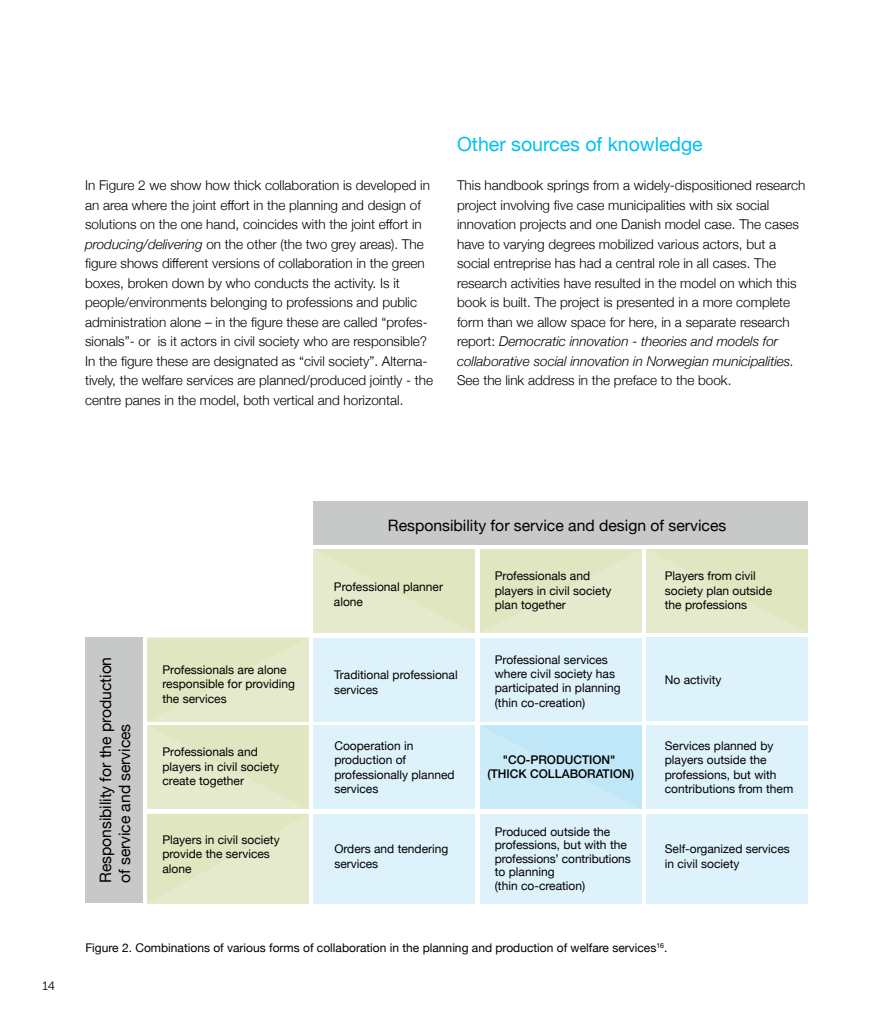
<style>
.page{position:relative;width:893px;height:1021px;background:#fff}
.page>*{position:absolute;margin:0;border:0;box-sizing:border-box;transform-origin:0 0}
.t1{font:19.5px "Helvetica Neue";color:#00c0f3}
.t2{font:15.75px/18.9px "Helvetica Neue";letter-spacing:-.005em;color:#000}
.t3{font:300 13.5px/19.5px "Helvetica Neue";color:#000}
.t4{font:12px/14.4px "Helvetica Neue";color:#000}
.t5{font:500 12px/14.4px "Helvetica Neue";color:#000;text-align:center}
.t6{font:12px "Museo Sans 300";color:#000}
.s1{font-style:italic}
</style>
<div class="page">
<div style="left:85px;top:637px;width:58px;height:266px;background:#c7c9c8"></div>
<svg style="left:147px;top:549px;width:661px;height:354px;background:#e2efe6"></svg>
<div style="left:314px;top:813px;width:161px;height:90px;background:#def2fb"></div>
<div style="left:646px;top:637px;width:162px;height:84px;background:#def2fb"></div>
<div style="left:314px;top:501px;width:494px;height:43px;background:#c7c9c8"></div>
<p class="t3" style="left:85px;top:175px;width:350px">In Figure 2 we show how thick collaboration is developed in an area where the joint effort in the planning and design of solutions on the one hand, coincides with the joint effort in <span class="s1">producing/delivering</span> on the other (the two grey areas). The figure shows different versions of collaboration in the green boxes, broken down by who conducts the activity. Is it people/environments belonging to professions and public administration alone – in the figure these are called “profes&shy;sionals”- or is it actors in civil society who are responsible?<br>In the figure these are designated as “civil society”. Alterna&shy;tively, the welfare services are planned/produced jointly - the centre panes in the model, both vertical and horizontal.</p>
<h1 class="t1" style="left:457px;top:130px;width:247px">Other sources of knowledge</h1>
<p class="t3" style="left:457px;top:175px;width:350px">This handbook springs from a widely-dispositioned research project involving five case municipalities with six social innovation projects and one Danish model case. The cases have to varying degrees mobilized various actors, but a social entreprise has had a central role in all cases. The research activities have resulted in the model on which this book is built. The project is presented in a more complete form than we allow space for here, in a separate research report: <span class="s1">Democratic innovation - theories and models for collaborative social innovation in Norwegian municipalities.</span></p>
<p class="t3" style="left:457px;top:370px;width:276px">See the link address in the preface to the book.</p>
<p class="t6" style="left:43px;top:979px;width:14px">14</p>
<p class="t2" style="left:388px;top:517px;width:340px">Responsibility for service and design of services</p>
<p class="t4" style="left:334px;top:580px;width:111px">Professional planner alone</p>
<p class="t4" style="left:495px;top:569px;width:118px">Professionals and players in civil society plan together</p>
<p class="t4" style="left:665px;top:569px;width:109px">Players from civil society plan outside the professions</p>
<p class="t4" style="left:495px;top:652px;width:127px">Professional services where civil society has participated in planning (thin co-creation)</p>
<p class="t2" style="left:97px;top:883px;width:228px;rotate:-90deg">Responsibility for the production of service and services</p>
<p class="t4" style="left:162px;top:663px;width:134px">Professionals are alone responsible for providing the services</p>
<p class="t4" style="left:334px;top:668px;width:125px">Traditional professional services</p>
<p class="t4" style="left:665px;top:673px;width:58px">No activity</p>
<p class="t4" style="left:665px;top:739px;width:130px">Services planned by players outside the professions, but with contributions from them</p>
<p class="t4" style="left:334px;top:739px;width:122px">Cooperation in production of professionally planned services</p>
<p class="t4" style="left:162px;top:745px;width:118px">Professionals and players in civil society create together</p>
<p class="t5" style="left:487px;top:751px;width:148px">"CO-PRODUCTION" (THICK COLLABORATION)</p>
<p class="t4" style="left:495px;top:825px;width:137px;line-height:13.5px">Produced outside the professions, but with the professions’ contributions to planning<br>(thin co-creation)</p>
<p class="t4" style="left:162px;top:833px;width:119px">Players in civil society provide the services alone</p>
<p class="t4" style="left:334px;top:842px;width:116px">Orders and tendering services</p>
<p class="t4" style="left:665px;top:842px;width:126px">Self-organized services in civil society</p>
<p class="t4" style="left:85px;top:941px;width:584px">Figure 2. Combinations of various forms of collaboration in the planning and production of welfare services<sup>16</sup>.</p>
</div>
